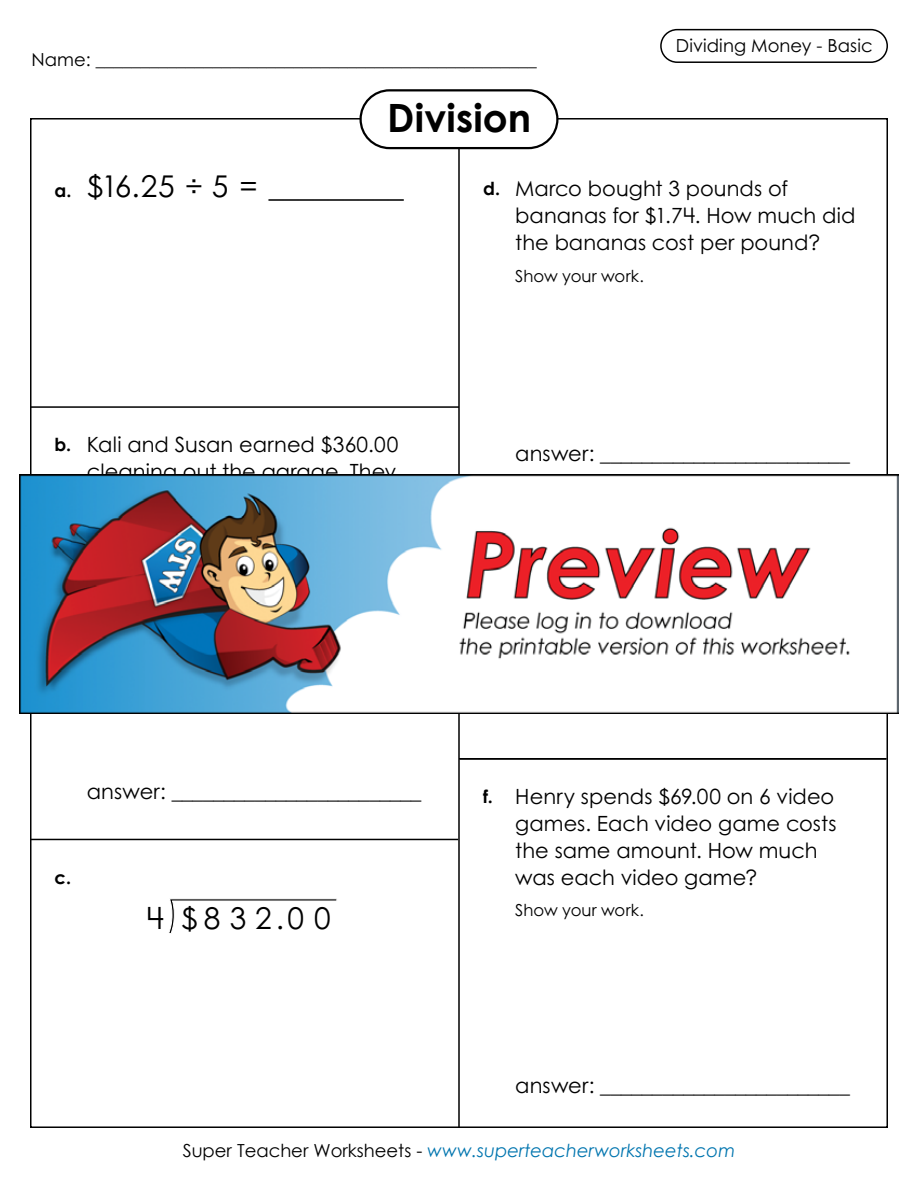
<style>
.page{position:relative;width:918px;height:1188px;background:#fff}
.page>*{position:absolute;margin:0;border:0;box-sizing:border-box;transform-origin:0 0}
.t1{font:700 39px "Century STW4";letter-spacing:.005em;color:#000}
.t2{font:30px "Century STW4";letter-spacing:.295em;color:#000}
.t3{font:21px/27px "Century STW4";letter-spacing:.005em;color:#000}
.t4{font:18px "Century STW4";letter-spacing:.005em;color:#000}
.t5{font:italic 18px "Century Gothic 2";color:#0075af}
.t6{font:700 18px "Century STW4";color:#000}
.t7{font:16.5px "Century STW4";color:#000}
.s1{font-weight:700;font-size:18px}
.s2{font-style:normal;color:#000}
</style>
<div class="page">
<hr style="left:458px;top:118px;width:2px;height:1010px;background:#000">
<div style="left:361px;top:90px;width:196px;height:58px;background:#fff;border-radius:29px"></div>
<div style="left:359px;top:89px;width:200px;height:60px;border:2px solid #000;border-radius:29px"></div>
<div style="left:660px;top:29px;width:228px;height:34px;border:2px solid #000;border-radius:16px"></div>
<hr style="left:460px;top:758px;width:426px;height:2px;background:#000">
<hr style="left:30px;top:839px;width:428px;height:1px;background:#000">
<hr style="left:30px;top:406px;width:429px;height:2px;background:#000">
<svg style="left:169px;top:898px;width:168px;height:35px"></svg>
<img style="left:20px;top:474px;width:878px;height:240px">
<p class="t4" style="left:32px;top:47px;width:507px">Name: _________________________________________________</p>
<h1 class="t1" style="left:387px;top:89px;width:146px">Division</h1>
<p class="t4" style="left:676px;top:33px;width:199px">Dividing Money - Basic</p>
<h2 class="t2" style="left:55px;top:165px;width:351px"><span class="s1">a.</span> $16.25 ÷ 5 = _________</h2>
<p class="t3" style="left:55px;top:431px;width:345px;text-align:right"><span class="s1">b.</span> Kali and Susan earned $360.00 cleaning out the garage. They</p>
<p class="t3" style="left:515px;top:175px;width:342px;text-indent:-32px"><span class="s1">d.</span> Marco bought 3 pounds of bananas for $1.74. How much did the bananas cost per pound?</p>
<p class="t7" style="left:515px;top:264px;width:130px">Show your work.</p>
<p class="t3" style="left:515px;top:440px;width:336px">answer: ________________________</p>
<p class="t3" style="left:87px;top:778px;width:336px">answer: ________________________</p>
<p class="t6" style="left:55px;top:864px;width:18px">c.</p>
<h2 class="t2" style="left:147px;top:897px;width:185px">4 $832.00</h2>
<p class="t6" style="left:483px;top:783px;width:11px">f.</p>
<p class="t3" style="left:515px;top:782px;width:323px">Henry spends $69.00 on 6 video games. Each video game costs the same amount. How much was each video game?</p>
<p class="t7" style="left:515px;top:899px;width:130px">Show your work.</p>
<p class="t3" style="left:515px;top:1072px;width:336px">answer: ________________________</p>
<p class="t5" style="left:183px;top:1137px;width:554px"><span class="s2">Super Teacher Worksheets -</span> www.superteacherworksheets.com</p>
</div>
